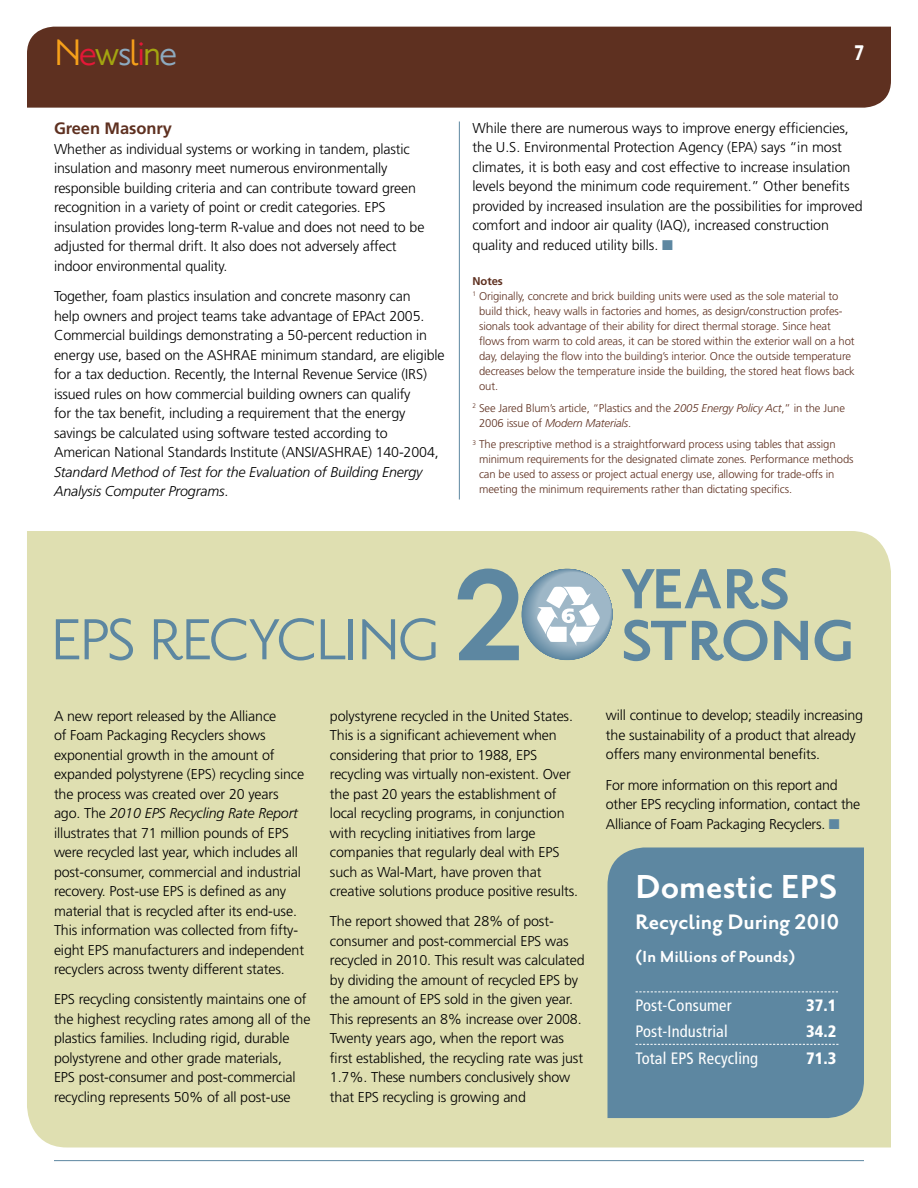
<style>
.page{position:relative;width:918px;height:1188px;background:#fff}
.page>*{position:absolute;margin:0;border:0;box-sizing:border-box;transform-origin:0 0}
.t1{font:700 156.3px "Priori San";color:#5d87a1}
.t2{font:70.5px "Priori San";color:#5d87a1}
.t3{font:700 69px "Priori San";letter-spacing:.205em;color:#5d87a1}
.t4{font:45px "Priori San";letter-spacing:-.05em;color:#f6a01a}
.t5{font:700 40.5px "Priori San";color:#fff}
.t6{font:36px "Priori San Bold SC";color:#fff;scale:.8 1}
.t7{font:700 25.5px "Priori San";color:#fff}
.t8{font:700 19.5px "Priori San";color:#fff}
.t9{font:condensed 16.5px "Frutiger";letter-spacing:.01em;color:#fff}
.t10{font:700 16.5px "Frutiger";letter-spacing:-.005em;color:#5e3020}
.t11{font:900 condensed 16.5px "Frutiger";color:#fff}
.t12{font:300 14.25px/19.5px "Frutiger";letter-spacing:-.01em;color:#000}
.t13{font:italic 300 14.25px/19.5px "Frutiger";letter-spacing:-.01em;color:#000}
.t14{font:300 11.25px/15px "Frutiger";letter-spacing:-.01em;color:#5e3020}
.t15{font:700 11.25px "Frutiger";letter-spacing:-.005em;color:#5e3020}
.s1{color:#e31837}
.s2{color:#a3a510}
.s3{color:#8daabf}
.s4{font-style:normal}
.s5{color:#5d87a1}
.s6{font-style:italic}
</style>
<div class="page">
<div style="left:27px;top:531px;width:864px;height:617px;background:#dfdfb1"></div>
<hr style="left:54px;top:1160px;width:810px;height:1px;background:#5d87a1">
<div style="left:27px;top:27px;width:864px;height:81px;background:#5e3020"></div>
<hr style="left:459px;top:122px;width:1px;height:378px;background:#5d87a1">
<svg style="left:521px;top:569px;width:91px;height:91px"></svg>
<div style="left:608px;top:847px;width:256px;height:271px;background:#5d87a1"></div>
<svg style="left:636px;top:1044px;width:203px;height:1px"></svg>
<svg style="left:636px;top:992px;width:202px;height:1px"></svg>
<h3 class="t4" style="left:54px;top:28px;width:125px">N<span class="s1">e</span><span class="s2">w</span><span class="s3">s</span>l<span class="s1">i</span><span class="s2">n</span><span class="s3">e</span></h3>
<h3 class="t6" style="left:854px;top:31px;width:14px">7</h3>
<p class="t10" style="left:54px;top:119px;width:119px">Green Masonry</p>
<p class="t12" style="left:54px;top:139px;width:372px">Whether as individual systems or working in tandem, plastic insulation and masonry meet numerous environmentally responsible building criteria and can contribute toward green recognition in a variety of point or credit categories. EPS insulation provides long-term R-value and does not need to be adjusted for thermal drift. It also does not adversely affect indoor environmental quality.</p>
<p class="t12" style="left:54px;top:286px;width:392px">Together, foam plastics insulation and concrete masonry can<br>help owners and project teams take advantage of EPAct 2005.<br>Commercial buildings demonstrating a 50-percent reduction in energy use, based on the ASHRAE minimum standard, are eligible for a tax deduction. Recently, the Internal Revenue Service (IRS) issued rules on how commercial building owners can qualify<br>for the tax benefit, including a requirement that the energy savings be calculated using software tested according to American National Standards Institute (ANSI/ASHRAE) 140-2004,</p>
<p class="t13" style="left:54px;top:462px;width:370px">Standard Method of Test for the Evaluation of Building Energy<br>Analysis Computer Programs<span class="s4">.</span></p>
<p class="t12" style="left:472px;top:118px;width:392px">While there are numerous ways to improve energy efficiencies, the U.S. Environmental Protection Agency (EPA) says “in most climates, it is both easy and cost effective to increase insulation levels beyond the minimum code requirement.” Other benefits provided by increased insulation are the possibilities for improved comfort and indoor air quality (IAQ), increased construction quality and reduced utility bills. <span class="s5">■</span></p>
<p class="t15" style="left:472px;top:274px;width:32px">Notes</p>
<p class="t14" style="left:472px;top:289px;width:367px"><sup>1</sup> Originally, concrete and brick building units were used as the sole material to</p>
<p class="t14" style="left:479px;top:304px;width:365px">build thick, heavy walls in factories and homes, as design/construction profes-</p>
<p class="t14" style="left:479px;top:319px;width:353px">sionals took advantage of their ability for direct thermal storage. Since heat</p>
<p class="t14" style="left:479px;top:334px;width:377px">flows from warm to cold areas, it can be stored within the exterior wall on a hot</p>
<p class="t14" style="left:479px;top:348px;width:374px">day, delaying the flow into the building’s interior. Once the outside temperature</p>
<p class="t14" style="left:479px;top:363px;width:377px">decreases below the temperature inside the building, the stored heat flows back</p>
<p class="t14" style="left:479px;top:378px;width:21px">out.</p>
<p class="t14" style="left:479px;top:400px;width:367px;text-indent:-7px"><sup>2</sup> See Jared Blum’s article, “Plastics and the <span class="s6">2005 Energy Policy Act</span>,” in the June<br>2006 issue of <span class="s6">Modern Materials</span>.</p>
<p class="t14" style="left:479px;top:437px;width:376px;text-indent:-7px"><sup>3</sup> The prescriptive method is a straightforward process using tables that assign minimum requirements for the designated climate zones. Performance methods can be used to assess or project actual energy use, allowing for trade-offs in meeting the minimum requirements rather than dictating specifics.</p>
<h2 class="t2" style="left:51px;top:603px;width:391px">EPS Recyc ling</h2>
<h1 class="t1" style="left:453px;top:534px;width:75px">2</h1>
<h3 class="t3" style="left:621px;top:553px;width:171px">Years</h3>
<h3 class="t3" style="left:621px;top:604px;width:236px">Strong</h3>
<p class="t12" style="left:54px;top:706px;width:252px">A new report released by the Alliance<br>of Foam Packaging Recyclers shows exponential growth in the amount of expanded polystyrene (EPS) recycling since the process was created over 20 years ago. The <span class="s6">2010 EPS Recycling Rate Report </span>illustrates that 71 million pounds of EPS were recycled last year, which includes all post-consumer, commercial and industrial recovery. Post-use EPS is defined as any material that is recycled after its end-use.<br>This information was collected from fifty&shy;eight EPS manufacturers and independent recyclers across twenty different states.</p>
<p class="t12" style="left:54px;top:990px;width:258px">EPS recycling consistently maintains one of the highest recycling rates among all of the plastics families. Including rigid, durable polystyrene and other grade materials,<br>EPS post-consumer and post-commercial recycling represents 50% of all post-use</p>
<p class="t12" style="left:330px;top:706px;width:250px">polystyrene recycled in the United States.<br>This is a significant achievement when considering that prior to 1988, EPS recycling was virtually non-existent. Over the past 20 years the establishment of local recycling programs, in conjunction with recycling initiatives from large companies that regularly deal with EPS such as Wal-Mart, have proven that creative solutions produce positive results.</p>
<p class="t12" style="left:330px;top:912px;width:256px">The report showed that 28% of post&shy;consumer and post-commercial EPS was recycled in 2010. This result was calculated by dividing the amount of recycled EPS by the amount of EPS sold in the given year.<br>This represents an 8% increase over 2008.<br>Twenty years ago, when the report was first established, the recycling rate was just 1.7%. These numbers conclusively show that EPS recycling is growing and</p>
<p class="t12" style="left:606px;top:706px;width:259px">will continue to develop; steadily increasing the sustainability of a product that already offers many environmental benefits.</p>
<p class="t12" style="left:606px;top:775px;width:256px">For more information on this report and other EPS recycling information, contact the<br>Alliance of Foam Packaging Recyclers. <span class="s5">■</span></p>
<h3 class="t5" style="left:635px;top:865px;width:201px">Domestic EPS</h3>
<h3 class="t7" style="left:635px;top:908px;width:206px">Recycling During 2010</h3>
<h3 class="t8" style="left:635px;top:946px;width:162px">(In Millions of Pounds)</h3>
<p class="t9" style="left:636px;top:995px;width:98px">Post-Consumer</p>
<p class="t11" style="left:806px;top:995px;width:32px">37.1</p>
<p class="t9" style="left:636px;top:1022px;width:94px">Post-Industrial</p>
<p class="t11" style="left:806px;top:1021px;width:32px">34.2</p>
<p class="t9" style="left:636px;top:1048px;width:124px">Total EPS Recycling</p>
<p class="t11" style="left:806px;top:1048px;width:32px">71.3</p>
</div>
